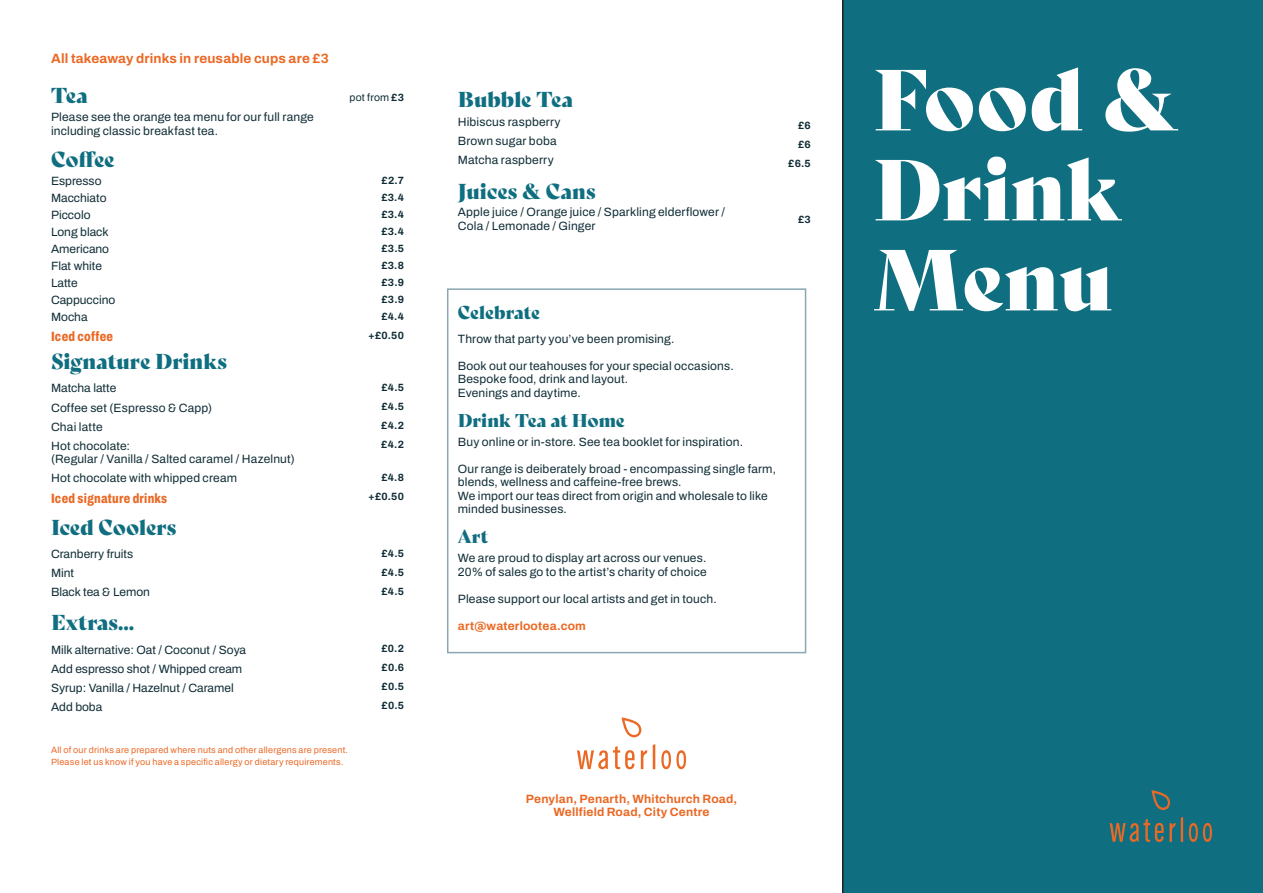
<style>
.page{position:relative;width:1263px;height:893px;background:#fff}
.page>*{position:absolute;margin:0;border:0;box-sizing:border-box;transform-origin:0 0}
.Heading_2{font:84px/90px "Bely Display";color:#fff}
.Heading_3_fancy_Tea_headers{font:21px "Bely Display";color:#0f6e80}
.sub_fancy_headers{font:18px "Bely Display";color:#0f6e80}
.Description{font:700 13.5px "Archivo";letter-spacing:.01em;color:#ea6925}
.Drinks_ITEMS{font:800 13.5px "Archivo Condensed";letter-spacing:.02em;color:#ea6925}
.Description-2{font:600 12px/13.5px "Archivo";letter-spacing:.015em;color:#102d37}
.Drinks_ITEMS-2{font:600 12px "Archivo";color:#102d37}
.Description-3{font:700 12px/13.5px "Archivo";letter-spacing:.02em;color:#ea6925;text-align:center}
.t1{font:700 10.5px "Archivo";color:#102d37}
.t2{font:600 10.5px "Archivo";letter-spacing:.02em;color:#102d37}
.small_comment_text{font:600 9px/12px "Archivo";letter-spacing:.025em;color:#ea6925}
.s1{font-weight:700}
</style>
<div class="page">
<div style="left:842px;top:0;width:421px;height:893px;background:#0f6e80"></div>
<svg style="left:1151px;top:790px;width:19px;height:20px"></svg>
<svg style="left:1189px;top:823px;width:23px;height:19px"></svg>
<svg style="left:1169px;top:817px;width:14px;height:25px"></svg>
<svg style="left:1110px;top:819px;width:53px;height:23px"></svg>
<svg style="left:622px;top:717px;width:19px;height:20px"></svg>
<svg style="left:661px;top:750px;width:25px;height:19px"></svg>
<svg style="left:641px;top:750px;width:6px;height:19px"></svg>
<svg style="left:653px;top:744px;width:2px;height:25px"></svg>
<svg style="left:577px;top:746px;width:57px;height:23px"></svg>
<div style="left:447px;top:288px;width:359px;height:365px;border:2px solid #8aa7b3"></div>
<p class="Description" style="left:51px;top:48px;width:279px">All takeaway drinks in reusable cups are £3</p>
<p class="Heading_3_fancy_Tea_headers" style="left:51px;top:78px;width:38px">Tea</p>
<p class="t2" style="left:349px;top:89px;width:56px">pot from <span class="s1">£3</span></p>
<p class="Description-2" style="left:51px;top:110px;width:264px">Please see the orange tea menu for our full range including classic breakfast tea.</p>
<p class="Heading_3_fancy_Tea_headers" style="left:51px;top:142px;width:65px">Coffee</p>
<p class="Drinks_ITEMS-2" style="left:51px;top:172px;width:52px">Espresso</p>
<p class="t1" style="left:382px;top:172px;width:24px">£2.7</p>
<p class="Drinks_ITEMS-2" style="left:51px;top:189px;width:57px">Macchiato</p>
<p class="t1" style="left:381px;top:189px;width:24px">£3.4</p>
<p class="Drinks_ITEMS-2" style="left:51px;top:206px;width:41px">Piccolo</p>
<p class="t1" style="left:381px;top:206px;width:24px">£3.4</p>
<p class="Drinks_ITEMS-2" style="left:51px;top:223px;width:59px">Long black</p>
<p class="t1" style="left:381px;top:223px;width:24px">£3.4</p>
<p class="Drinks_ITEMS-2" style="left:51px;top:240px;width:60px">Americano</p>
<p class="t1" style="left:381px;top:240px;width:24px">£3.5</p>
<p class="Drinks_ITEMS-2" style="left:51px;top:257px;width:52px">Flat white</p>
<p class="t1" style="left:381px;top:257px;width:24px">£3.8</p>
<p class="Drinks_ITEMS-2" style="left:51px;top:274px;width:28px">Latte</p>
<p class="t1" style="left:381px;top:274px;width:24px">£3.9</p>
<p class="Drinks_ITEMS-2" style="left:51px;top:291px;width:66px">Cappuccino</p>
<p class="t1" style="left:381px;top:291px;width:24px">£3.9</p>
<p class="Drinks_ITEMS-2" style="left:51px;top:308px;width:38px">Mocha</p>
<p class="t1" style="left:381px;top:308px;width:24px">£4.4</p>
<p class="Drinks_ITEMS" style="left:51px;top:327px;width:63px">Iced coffee</p>
<p class="t1" style="left:368px;top:327px;width:37px">+£0.50</p>
<p class="Heading_3_fancy_Tea_headers" style="left:51px;top:345px;width:177px">Signature Drinks</p>
<p class="Drinks_ITEMS-2" style="left:51px;top:379px;width:67px">Matcha latte</p>
<p class="t1" style="left:381px;top:380px;width:24px">£4.5</p>
<p class="Description-2" style="left:51px;top:401px;width:163px">Coffee set (Espresso &amp; Capp)</p>
<p class="t1" style="left:381px;top:399px;width:24px">£4.5</p>
<p class="Description-2" style="left:51px;top:420px;width:53px">Chai latte</p>
<p class="t1" style="left:381px;top:418px;width:24px">£4.2</p>
<p class="Description-2" style="left:51px;top:439px;width:245px">Hot chocolate:<br>(Regular / Vanilla / Salted caramel / Hazelnut)</p>
<p class="t1" style="left:381px;top:437px;width:24px">£4.2</p>
<p class="Description-2" style="left:51px;top:471px;width:188px">Hot chocolate with whipped cream</p>
<p class="t1" style="left:381px;top:469px;width:24px">£4.8</p>
<p class="Drinks_ITEMS" style="left:51px;top:488px;width:118px">Iced signature drinks</p>
<p class="t1" style="left:368px;top:488px;width:37px">+£0.50</p>
<p class="Heading_3_fancy_Tea_headers" style="left:51px;top:510px;width:127px">Iced Coolers</p>
<p class="Drinks_ITEMS-2" style="left:51px;top:545px;width:84px">Cranberry fruits</p>
<p class="t1" style="left:381px;top:545px;width:24px">£4.5</p>
<p class="Drinks_ITEMS-2" style="left:51px;top:564px;width:25px">Mint</p>
<p class="t1" style="left:381px;top:564px;width:24px">£4.5</p>
<p class="Drinks_ITEMS-2" style="left:51px;top:583px;width:101px">Black tea &amp; Lemon</p>
<p class="t1" style="left:381px;top:583px;width:24px">£4.5</p>
<p class="Heading_3_fancy_Tea_headers" style="left:51px;top:606px;width:85px">Extras…</p>
<p class="Drinks_ITEMS-2" style="left:51px;top:640px;width:197px">Milk alternative: Oat / Coconut / Soya</p>
<p class="t1" style="left:381px;top:641px;width:24px">£0.2</p>
<p class="Drinks_ITEMS-2" style="left:51px;top:660px;width:193px">Add espresso shot / Whipped cream</p>
<p class="t1" style="left:382px;top:660px;width:24px">£0.6</p>
<p class="Drinks_ITEMS-2" style="left:51px;top:679px;width:184px">Syrup: Vanilla / Hazelnut / Caramel</p>
<p class="t1" style="left:382px;top:679px;width:24px">£0.5</p>
<p class="Drinks_ITEMS-2" style="left:51px;top:698px;width:53px">Add boba</p>
<p class="t1" style="left:382px;top:698px;width:24px">£0.5</p>
<p class="small_comment_text" style="left:51px;top:744px;width:299px">All of our drinks are prepared where nuts and other allergens are present.<br>Please let us know if you have a specific allergy or dietary requirements.</p>
<p class="Heading_3_fancy_Tea_headers" style="left:458px;top:82px;width:117px">Bubble Tea</p>
<p class="Description-2" style="left:458px;top:115px;width:104px">Hibiscus raspberry</p>
<p class="t1" style="left:798px;top:117px;width:14px">£6</p>
<p class="Description-2" style="left:458px;top:134px;width:100px">Brown sugar boba</p>
<p class="t1" style="left:798px;top:136px;width:14px">£6</p>
<p class="Description-2" style="left:458px;top:153px;width:97px">Matcha raspberry</p>
<p class="t1" style="left:788px;top:155px;width:24px">£6.5</p>
<p class="Heading_3_fancy_Tea_headers" style="left:458px;top:174px;width:139px">Juices &amp; Cans</p>
<p class="Description-2" style="left:458px;top:205px;width:269px">Apple juice / Orange juice / Sparkling elderflower /<br>Cola / Lemonade / Ginger</p>
<p class="t1" style="left:798px;top:212px;width:14px">£3</p>
<p class="sub_fancy_headers" style="left:458px;top:298px;width:84px">Celebrate</p>
<p class="Description-2" style="left:458px;top:332px;width:218px">Throw that party you’ve been promising.</p>
<p class="Description-2" style="left:458px;top:359px;width:277px">Book out our teahouses for your special occasions.</p>
<p class="Description-2" style="left:458px;top:372px;width:172px">Bespoke food, drink and layout.</p>
<p class="Description-2" style="left:458px;top:386px;width:124px">Evenings and daytime.</p>
<p class="sub_fancy_headers" style="left:458px;top:406px;width:169px">Drink Tea at Home</p>
<p class="Description-2" style="left:458px;top:435px;width:287px">Buy online or in-store. See tea booklet for inspiration.</p>
<p class="Description-2" style="left:458px;top:462px;width:320px">Our range is deiberately broad - encompassing single farm, blends, wellness and caffeine-free brews.</p>
<p class="Description-2" style="left:458px;top:489px;width:311px">We import our teas direct from origin and wholesale to like minded businesses.</p>
<p class="sub_fancy_headers" style="left:458px;top:522px;width:32px">Art</p>
<p class="Description-2" style="left:458px;top:551px;width:250px">We are proud to display art across our venues.</p>
<p class="Description-2" style="left:458px;top:565px;width:250px">20% of sales go to the artist’s charity of choice</p>
<p class="Description-2" style="left:458px;top:592px;width:260px">Please support our local artists and get in touch.</p>
<p class="Description-3" style="left:458px;top:619px;width:130px">art@waterlootea.com</p>
<p class="Description-3" style="left:526px;top:792px;width:213px">Penylan, Penarth, Whitchurch Road,<br>Wellfield Road, City Centre</p>
<p class="Heading_2" style="left:873px;top:48px;width:308px">Food &amp;</p>
<p class="Heading_2" style="left:873px;top:138px;width:251px">Drink<br>Menu</p>
</div>
